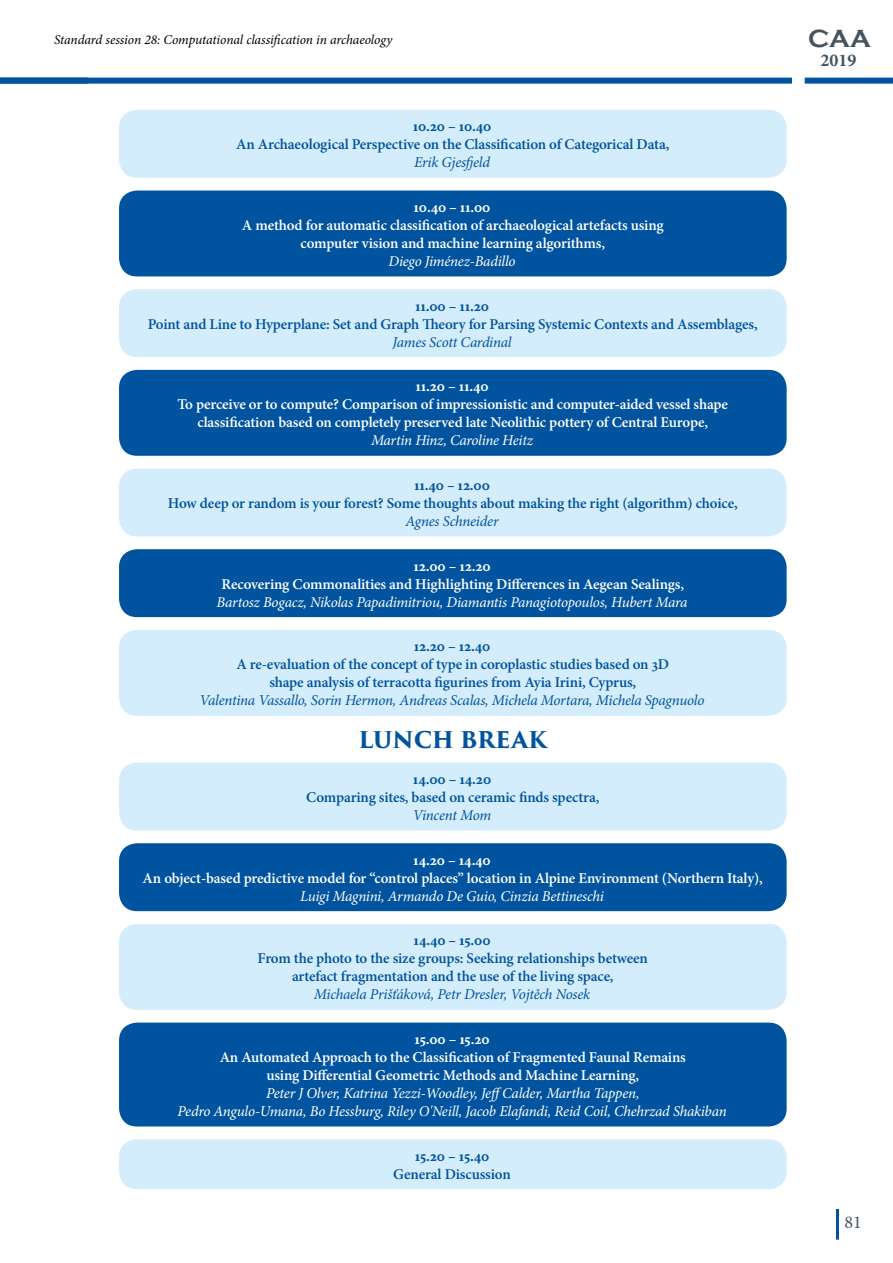
<style>
.page{position:relative;width:893px;height:1263px;background:#fff}
.page>*{position:absolute;margin:0;border:0;box-sizing:border-box;transform-origin:0 0}
.t1{font:700 25.5px "Copperplate Gothic";color:#44535e}
.t2{font:700 22.5px "Trajan Pro 3";letter-spacing:-.005em;color:#00539e}
.t3{font:700 18px "Minion Pro";color:#44535e}
.t4{font:18px "Minion Pro";color:#44535e}
.t5{font:600 15px/18px "Minion Pro";letter-spacing:-.01em;color:#fff;text-align:center}
.t6{font:600 15px/18px "Minion Pro";letter-spacing:-.01em;color:#00539e;text-align:center}
.t7{font:italic 15px/18px "Minion Pro";letter-spacing:-.015em;color:#fff;text-align:center}
.t8{font:italic 15px "Minion Pro";letter-spacing:-.02em;color:#00539e}
.t9{font:700 15px "Minion Pro";letter-spacing:-.01em;color:#00539e}
.t10{font:700 15px "Minion Pro";letter-spacing:-.01em;color:#fff}
.t11{font:italic 13.5px "Minion Pro";letter-spacing:-.01em;color:#000}
</style>
<div class="page">
<div style="left:0;top:78px;width:792px;height:6px;background:#00539e"></div>
<div style="left:805px;top:78px;width:88px;height:6px;background:#00539e"></div>
<hr style="left:836px;top:1209px;width:3px;height:30px;background:#00539e">
<div style="left:119px;top:191px;width:668px;height:85px;background:#00539e;border-radius:18px"></div>
<div style="left:119px;top:370px;width:668px;height:86px;background:#00539e;border-radius:18px"></div>
<div style="left:119px;top:289px;width:668px;height:68px;background:#d4edfc;border-radius:18px"></div>
<div style="left:119px;top:468px;width:668px;height:68px;background:#d4edfc;border-radius:18px"></div>
<div style="left:119px;top:549px;width:668px;height:68px;background:#00539e;border-radius:18px"></div>
<div style="left:119px;top:630px;width:668px;height:86px;background:#d4edfc;border-radius:18px"></div>
<div style="left:119px;top:110px;width:668px;height:68px;background:#d4edfc;border-radius:18px"></div>
<div style="left:119px;top:762px;width:668px;height:68px;background:#d4edfc;border-radius:18px"></div>
<div style="left:119px;top:843px;width:668px;height:68px;background:#00539e;border-radius:18px"></div>
<div style="left:119px;top:924px;width:668px;height:86px;background:#d4edfc;border-radius:18px"></div>
<div style="left:119px;top:1022px;width:668px;height:104px;background:#00539e;border-radius:18px"></div>
<div style="left:119px;top:1139px;width:668px;height:50px;background:#d4edfc;border-radius:18px"></div>
<p class="t11" style="left:54px;top:31px;width:340px">Standard session 28: Computational classification in archaeology</p>
<p class="t9" style="left:413px;top:116px;width:80px">10.20 – 10.40</p>
<p class="t6" style="left:236px;top:135px;width:435px">An Archaeological Perspective on the Classification of Categorical Data,</p>
<p class="t8" style="left:414px;top:152px;width:77px">Erik Gjesfjeld</p>
<p class="t10" style="left:414px;top:197px;width:78px">10.40 – 11.00</p>
<p class="t5" style="left:242px;top:216px;width:423px">A method for automatic classification of archaeological artefacts using computer vision and machine learning algorithms,</p>
<p class="t7" style="left:388px;top:252px;width:129px">Diego Jiménez-Badillo</p>
<p class="t9" style="left:415px;top:295px;width:75px">11.00 – 11.20</p>
<p class="t6" style="left:148px;top:315px;width:611px">Point and Line to Hyperplane: Set and Graph Theory for Parsing Systemic Contexts and Assemblages,</p>
<p class="t8" style="left:393px;top:332px;width:120px">James Scott Cardinal</p>
<p class="t10" style="left:415px;top:376px;width:75px">11.20 – 11.40</p>
<p class="t5" style="left:177px;top:395px;width:552px">To perceive or to compute? Comparison of impressionistic and computer-aided vessel shape classification based on completely preserved late Neolithic pottery of Central Europe,</p>
<p class="t7" style="left:371px;top:431px;width:164px">Martin Hinz, Caroline Heitz</p>
<p class="t9" style="left:414px;top:475px;width:77px">11.40 – 12.00</p>
<p class="t6" style="left:168px;top:494px;width:571px">How deep or random is your forest? Some thoughts about making the right (algorithm) choice,</p>
<p class="t8" style="left:406px;top:511px;width:94px">Agnes Schneider</p>
<p class="t10" style="left:413px;top:555px;width:79px">12.00 – 12.20</p>
<p class="t5" style="left:222px;top:575px;width:464px">Recovering Commonalities and Highlighting Differences in Aegean Sealings,</p>
<p class="t7" style="left:217px;top:593px;width:472px">Bartosz Bogacz, Nikolas Papadimitriou, Diamantis Panagiotopoulos, Hubert Mara</p>
<p class="t9" style="left:414px;top:636px;width:78px">12.20 – 12.40</p>
<p class="t6" style="left:236px;top:655px;width:434px">A re-evaluation of the concept of type in coroplastic studies based on 3D shape analysis of terracotta figurines from Ayia Irini, Cyprus,</p>
<p class="t8" style="left:200px;top:690px;width:506px">Valentina Vassallo, Sorin Hermon, Andreas Scalas, Michela Mortara, Michela Spagnuolo</p>
<h2 class="t2" style="left:359px;top:723px;width:190px">LUNCH BREAK</h2>
<p class="t9" style="left:413px;top:769px;width:80px">14.00 – 14.20</p>
<p class="t6" style="left:306px;top:788px;width:295px">Comparing sites, based on ceramic finds spectra,</p>
<p class="t8" style="left:413px;top:805px;width:80px">Vincent Mom</p>
<p class="t10" style="left:413px;top:849px;width:79px">14.20 – 14.40</p>
<p class="t5" style="left:143px;top:869px;width:622px">An object-based predictive model for “control places” location in Alpine Environment (Northern Italy),</p>
<p class="t7" style="left:300px;top:887px;width:305px">Luigi Magnini, Armando De Guio, Cinzia Bettineschi</p>
<p class="t9" style="left:414px;top:930px;width:78px">14.40 – 15.00</p>
<p class="t6" style="left:258px;top:949px;width:392px">From the photo to the size groups: Seeking relationships between artefact fragmentation and the use of the living space,</p>
<p class="t8" style="left:314px;top:984px;width:278px">Michaela Prišťáková, Petr Dresler, Vojtěch Nosek</p>
<p class="t10" style="left:414px;top:1029px;width:77px">15.00 – 15.20</p>
<p class="t5" style="left:220px;top:1048px;width:468px">An Automated Approach to the Classification of Fragmented Faunal Remains using Differential Geometric Methods and Machine Learning,</p>
<p class="t7" style="left:177px;top:1084px;width:551px">Peter J Olver, Katrina Yezzi-Woodley, JeffCalder, Martha Tappen,<br>Pedro Angulo-Umana, Bo Hessburg, Riley O'Neill, Jacob Elafandi, Reid Coil, Chehrzad Shakiban</p>
<p class="t9" style="left:415px;top:1145px;width:76px">15.20 – 15.40</p>
<p class="t6" style="left:393px;top:1165px;width:119px">General Discussion</p>
<h1 class="t1" style="left:808px;top:24px;width:64px">CAA</h1>
<p class="t3" style="left:820px;top:48px;width:37px">2019</p>
<p class="t4" style="left:844px;top:1210px;width:19px">81</p>
</div>
